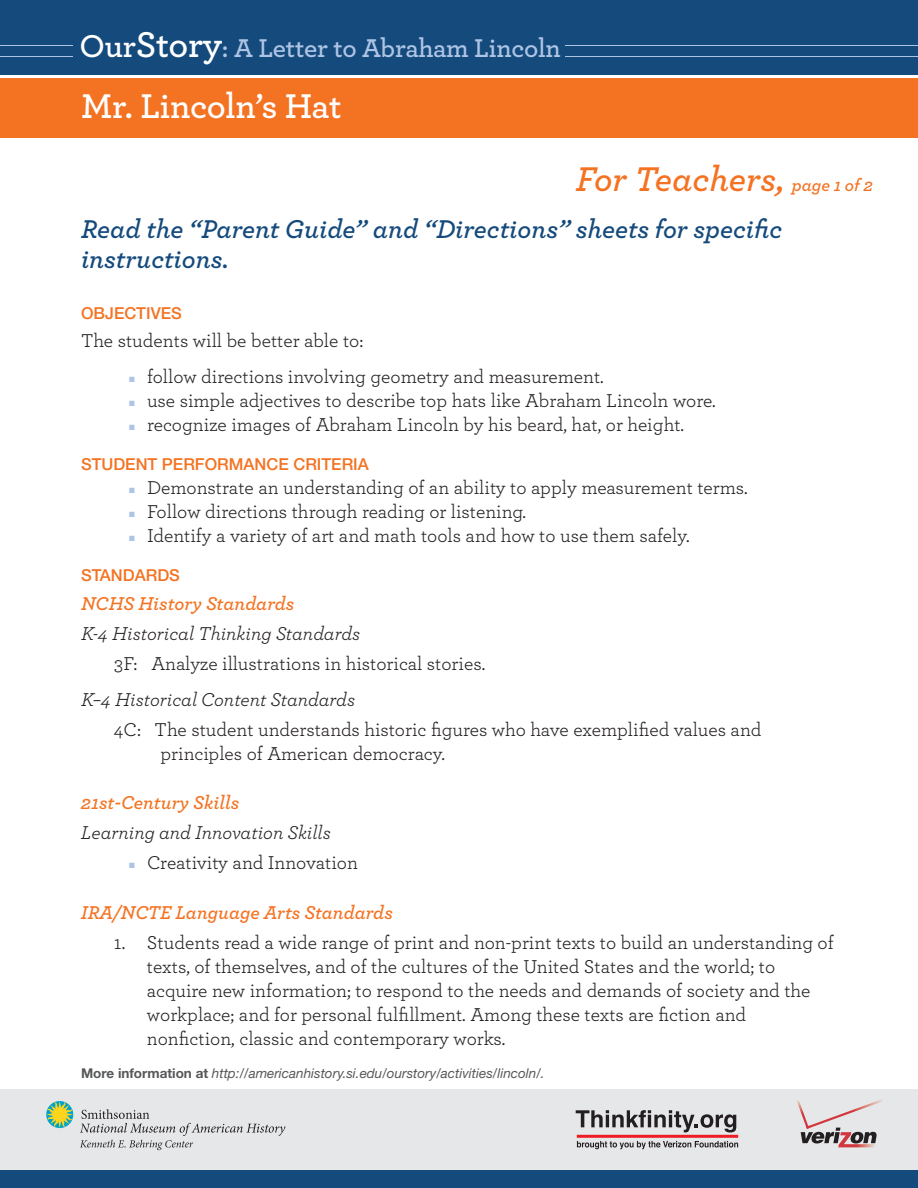
<style>
.page{position:relative;width:918px;height:1188px;background:#fff}
.page>*{position:absolute;margin:0;border:0;box-sizing:border-box;transform-origin:0 0}
.t1{font:italic 600 36px "Archer";color:#f47323}
.t2{font:600 36px "Archer";letter-spacing:-.01em;color:#fff}
.t3{font:italic 600 27px/30px "Archer";color:#144a7c}
.t4{font:600 27px "Archer";letter-spacing:-.015em;color:#adc4e5}
.t5{font:19.5px/24px "Archer";color:#231f20}
.t6{font:italic 19.5px/30px "Archer";color:#231f20}
.t7{font:italic 600 19.5px "Archer";color:#f47323}
.t8{font:italic 600 19.5px "Archer";color:#f37423}
.t9{font:500 16.5px "Helvetica Neue LT Std";color:#f47323}
.t10{font:italic 13.5px "Helvetica Neue LT Std";color:#57585a}
.s1{font-size:33px;color:#fff}
.s2{font-size:37.5px;color:#fff}
.s3{font-size:18px}
.s4{color:#adc4e5}
.s5{font-style:italic}
.s6{font-weight:600;color:#f37423}
.s7{font-weight:700;font-style:normal}
</style>
<div class="page">
<div style="left:0;top:0;width:918px;height:75px;background:#144a7c"></div>
<div style="left:0;top:78px;width:918px;height:60px;background:#f47323"></div>
<hr style="left:0;top:56px;width:918px;height:1px;background:#adc4e5">
<hr style="left:0;top:46px;width:918px;height:1px;background:#adc4e5">
<div style="left:0;top:1089px;width:918px;height:99px;background:#e6e7e9"></div>
<div style="left:0;top:1170px;width:918px;height:18px;background:#144a7c"></div>
<svg style="left:46px;top:1101px;width:239px;height:49px"></svg>
<svg style="left:797px;top:1099px;width:86px;height:48px"></svg>
<hr style="left:577px;top:1135px;width:161px;height:3px;background:#ee1d23">
<svg style="left:576px;top:1110px;width:160px;height:22px"></svg>
<svg style="left:577px;top:1141px;width:161px;height:8px"></svg>
<div style="left:74px;top:30px;width:492px;height:39px;background:#144a7c"></div>
<p class="t4" style="left:80px;top:28px;width:483px"><span class="s1">Our</span><span class="s2">Story</span>: A Letter to Abraham Lincoln</p>
<p class="t2" style="left:81px;top:79px;width:262px">Mr. Lincoln’s Hat</p>
<p class="t1" style="left:576px;top:151px;width:299px">For Teachers, <span class="s3">page 1 of 2</span></p>
<p class="t3" style="left:81px;top:212px;width:703px">Read the “Parent Guide” and “Directions” sheets for specific instructions.</p>
<p class="t9" style="left:81px;top:303px;width:102px">OBJECTIVES</p>
<p class="t5" style="left:81px;top:328px;width:284px">The students will be better able to:</p>
<p class="t5" style="left:129px;top:364px;width:476px"><span class="s4">■</span> follow directions involving geometry and measurement.</p>
<p class="t5" style="left:129px;top:388px;width:588px"><span class="s4">■</span> use simple adjectives to describe top hats like Abraham Lincoln wore.</p>
<p class="t5" style="left:129px;top:412px;width:557px"><span class="s4">■</span> recognize images of Abraham Lincoln by his beard, hat, or height.</p>
<p class="t9" style="left:81px;top:454px;width:289px">STUDENT PERFORMANCE CRITERIA</p>
<p class="t5" style="left:129px;top:475px;width:620px"><span class="s4">■</span> Demonstrate an understanding of an ability to apply measurement terms.</p>
<p class="t5" style="left:129px;top:499px;width:398px"><span class="s4">■</span> Follow directions through reading or listening.</p>
<p class="t5" style="left:129px;top:523px;width:562px"><span class="s4">■</span> Identify a variety of art and math tools and how to use them safely.</p>
<p class="t9" style="left:81px;top:565px;width:101px">STANDARDS</p>
<p class="t8" style="left:81px;top:588px;width:215px">NCHS History Standards</p>
<p class="t6" style="left:81px;top:617px;width:281px">K-4 Historical Thinking Standards</p>
<p class="t5" style="left:114px;top:650px;width:373px">3F: Analyze illustrations in historical stories.</p>
<p class="t5" style="left:114px;top:683px;width:649px;line-height:30px;text-indent:-33px"><span class="s5">K–4 Historical Content Standards<br></span>4C: The student understands historic figures who have exemplified values and</p>
<p class="t5" style="left:160px;top:740px;width:286px">principles of American democracy.</p>
<p class="t6" style="left:81px;top:787px;width:251px"><span class="s6">21st-Century Skills<br></span>Learning and Innovation Skills</p>
<p class="t5" style="left:129px;top:850px;width:230px"><span class="s4">■</span> Creativity and Innovation</p>
<p class="t7" style="left:81px;top:897px;width:313px">IRA/NCTE Language Arts Standards</p>
<p class="t5" style="left:147px;top:929px;width:688px;text-indent:-33px">1. Students read a wide range of print and non-print texts to build an understanding of texts, of themselves, and of the cultures of the United States and the world; to acquire new information; to respond to the needs and demands of society and the workplace; and for personal fulfillment. Among these texts are fiction and nonfiction, classic and contemporary works.</p>
<p class="t10" style="left:81px;top:1065px;width:465px"><span class="s7">More information at</span> http://americanhistory.si.edu/ourstory/activities/lincoln/.</p>
</div>
